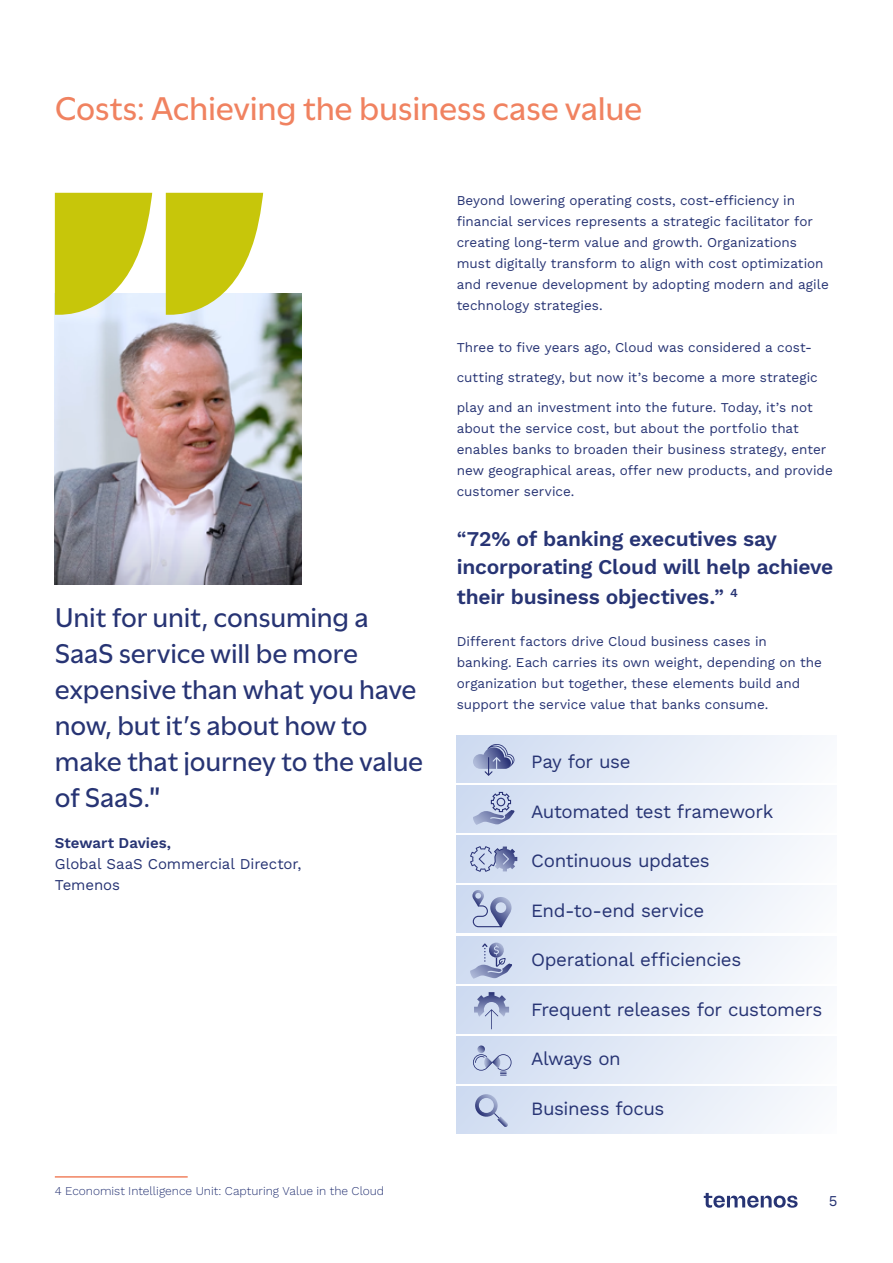
<style>
.page{position:relative;width:893px;height:1263px;background:#fff}
.page>*{position:absolute;margin:0;border:0;box-sizing:border-box;transform-origin:0 0}
.t1{font:500 34.5px "Utile";letter-spacing:-.01em;color:#f08260}
.t2{font:500 28.5px/36px "Utile";letter-spacing:-.005em;color:#273474}
.t3{font:600 21px/29.2px "Work Sans";letter-spacing:-.01em;color:#273474}
.t4{font:18.75px "Work Sans";letter-spacing:-.02em;color:#273474}
.t5{font:15px/21px "Work Sans";letter-spacing:-.005em;color:#273474}
.t6{font:600 15px "Work Sans";color:#273474}
.t7{font:13.5px/21px "Work Sans";color:#273474}
.t8{font:300 12px "Work Sans";color:#273474}
.s1{font-family:"Work Sans"}
.s2{font-weight:500}
</style>
<div class="page">
<svg style="left:704px;top:1193px;width:94px;height:15px"></svg>
<hr style="left:55px;top:1176px;width:133px;height:1px;background:#f08260">
<img style="left:55px;top:294px;width:246px;height:290px">
<svg style="left:55px;top:193px;width:97px;height:122px;background:#cfd03e"></svg>
<svg style="left:166px;top:193px;width:97px;height:122px;background:#d0d03e"></svg>
<div style="left:457px;top:735px;width:380px;height:48px;background:linear-gradient(to right,#cedbf1,#fafbfd)"></div>
<div style="left:457px;top:885px;width:380px;height:48px;background:linear-gradient(to right,#cdd9f0,#fbfcfe)"></div>
<div style="left:457px;top:936px;width:380px;height:47px;background:linear-gradient(to right,#cedbf1,#fafbfd)"></div>
<div style="left:457px;top:785px;width:380px;height:48px;background:linear-gradient(to right,#cedbf1,#fafbfd)"></div>
<div style="left:457px;top:1036px;width:380px;height:47px;background:linear-gradient(to right,#cedbf1,#fafbfd)"></div>
<div style="left:457px;top:835px;width:380px;height:48px;background:linear-gradient(to right,#cedbf1,#fafbfd)"></div>
<div style="left:457px;top:986px;width:380px;height:47px;background:linear-gradient(to right,#cedbf1,#fafbfd)"></div>
<div style="left:457px;top:1086px;width:380px;height:48px;background:linear-gradient(to right,#cedbf1,#fafbfd)"></div>
<svg style="left:470px;top:942px;width:42px;height:37px;background:#aebad8"></svg>
<svg style="left:473px;top:792px;width:41px;height:33px"></svg>
<svg style="left:474px;top:992px;width:35px;height:37px"></svg>
<svg style="left:470px;top:846px;width:47px;height:26px"></svg>
<svg style="left:473px;top:1045px;width:39px;height:31px"></svg>
<svg style="left:475px;top:1094px;width:33px;height:33px"></svg>
<svg style="left:473px;top:744px;width:41px;height:32px"></svg>
<svg style="left:472px;top:890px;width:40px;height:37px"></svg>
<h1 class="t1" style="left:55px;top:81px;width:589px">Costs: Achieving the business case value</h1>
<h2 class="t2" style="left:55px;top:597px;width:370px">Unit for unit, consuming a<br>SaaS service will be more expensive than what you have now, but it’s about how to make that journey to the value of SaaS.<span class="s1">"</span></h2>
<p class="t6" style="left:55px;top:831px;width:118px">Stewart Davies,</p>
<p class="t5" style="left:55px;top:852px;width:248px">Global SaaS Commercial Director,<br>Temenos</p>
<p class="t8" style="left:55px;top:1181px;width:331px">4 Economist Intelligence Unit: Capturing Value in the Cloud</p>
<p class="t7" style="left:457px;top:190px;width:374px">Beyond lowering operating costs, cost-efficiency in financial services represents a strategic facilitator for creating long-term value and growth. Organizations must digitally transform to align with cost optimization and revenue development by adopting modern and agile technology strategies.</p>
<p class="t7" style="left:457px;top:337px;width:357px">Three to five years ago, Cloud was considered a cost-</p>
<p class="t7" style="left:457px;top:367px;width:363px">cutting strategy, but now it’s become a more strategic</p>
<p class="t7" style="left:457px;top:397px;width:378px">play and an investment into the future. Today, it’s not about the service cost, but about the portfolio that enables banks to broaden their business strategy, enter new geographical areas, offer new products, and provide customer service.</p>
<h3 class="t3" style="left:457px;top:523px;width:378px"><span class="s2">“</span>72% of banking executives say incorporating Cloud will help achieve their business objectives.<span class="s2">”</span> <sup>4</sup></h3>
<p class="t7" style="left:457px;top:631px;width:367px">Different factors drive Cloud business cases in banking. Each carries its own weight, depending on the organization but together, these elements build and support the service value that banks consume.</p>
<h3 class="t4" style="left:531px;top:748px;width:101px">Pay for use</h3>
<h3 class="t4" style="left:531px;top:797px;width:244px">Automated test framework</h3>
<h3 class="t4" style="left:531px;top:847px;width:180px">Continuous updates</h3>
<h3 class="t4" style="left:531px;top:896px;width:175px">End-to-end service</h3>
<h3 class="t4" style="left:531px;top:946px;width:212px">Operational efficiencies</h3>
<h3 class="t4" style="left:531px;top:995px;width:293px">Frequent releases for customers</h3>
<h3 class="t4" style="left:531px;top:1045px;width:91px">Always on</h3>
<h3 class="t4" style="left:531px;top:1094px;width:135px">Business focus</h3>
<p class="t5" style="left:829px;top:1190px;width:10px">5</p>
</div>
